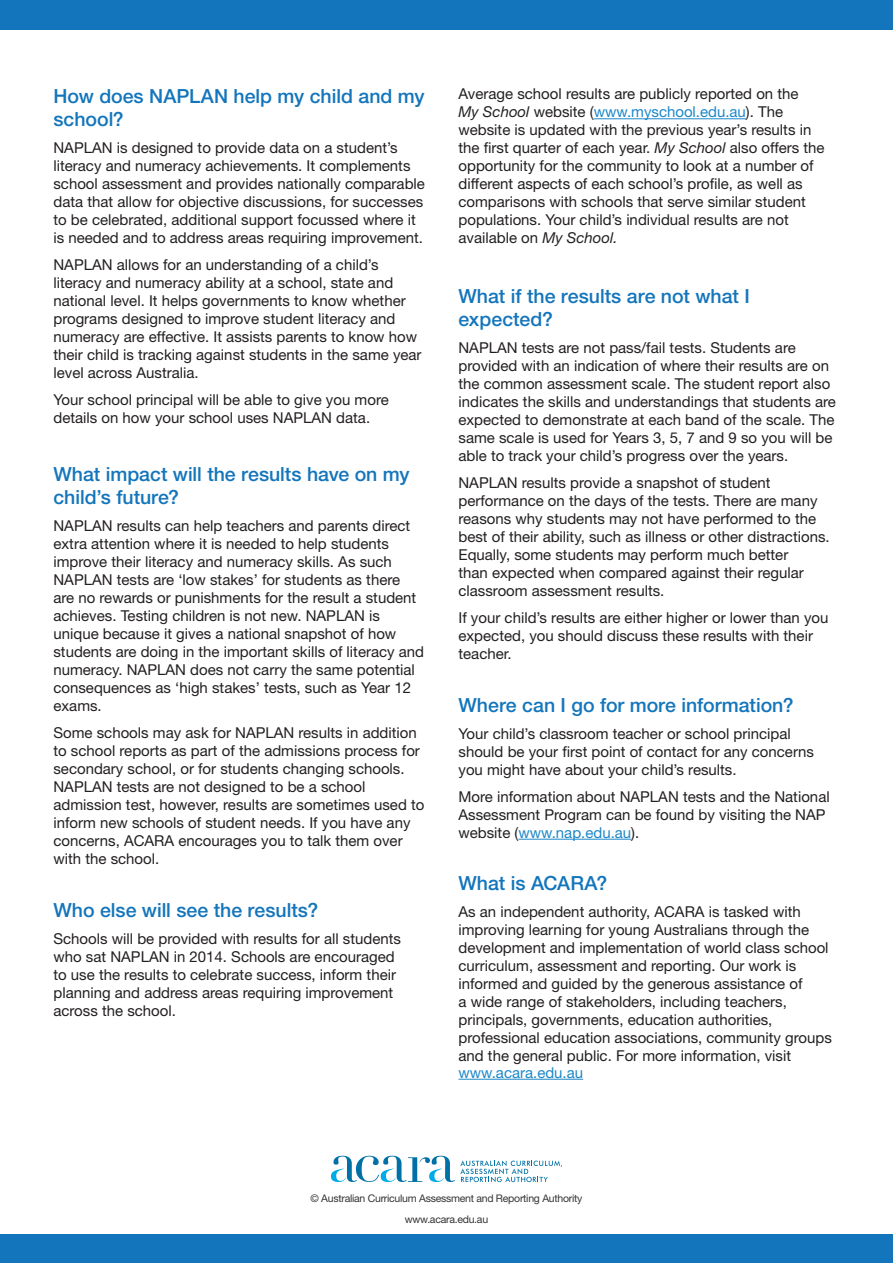
<style>
.page{position:relative;width:893px;height:1263px;background:#fff}
.page>*{position:absolute;margin:0;border:0;box-sizing:border-box;transform-origin:0 0}
.t1{font:500 19.5px/23.4px "Helvetica Neue LT Std";color:#1375bb}
.t2{font:15px/18px "Helvetica Neue LT Std";color:#231f20}
.t3{font:15px "Helvetica Neue LT Std";color:#1c87c8}
.t4{font:10.5px "Helvetica Neue LT Std";letter-spacing:-.025em;color:#333434}
.s1{font-style:italic}
.s2{color:#1c87c8}
</style>
<div class="page">
<div style="left:0;top:0;width:893px;height:30px;background:#1375bb"></div>
<div style="left:0;top:1234px;width:893px;height:29px;background:#1375bb"></div>
<hr style="left:594px;top:118px;width:152px;height:1px;background:#1c87c8">
<hr style="left:518px;top:839px;width:113px;height:1px;background:#1c87c8">
<hr style="left:458px;top:1079px;width:125px;height:1px;background:#1c87c8">
<svg style="left:331px;top:1156px;width:231px;height:26px"></svg>
<p class="t1" style="left:53px;top:84px;width:373px">How does NAPLAN help my child and my school?</p>
<p class="t2" style="left:53px;top:138px;width:373px">NAPLAN is designed to provide data on a student’s literacy and numeracy achievements. It complements school assessment and provides nationally comparable data that allow for objective discussions, for successes to be celebrated, additional support focussed where it is needed and to address areas requiring improvement.</p>
<p class="t2" style="left:53px;top:255px;width:370px">NAPLAN allows for an understanding of a child’s literacy and numeracy ability at a school, state and national level. It helps governments to know whether programs designed to improve student literacy and numeracy are effective. It assists parents to know how their child is tracking against students in the same year level across Australia.</p>
<p class="t2" style="left:53px;top:390px;width:337px">Your school principal will be able to give you more details on how your school uses NAPLAN data.</p>
<p class="t1" style="left:53px;top:462px;width:358px">What impact will the results have on my child’s future?</p>
<p class="t2" style="left:53px;top:517px;width:372px">NAPLAN results can help teachers and parents direct extra attention where it is needed to help students improve their literacy and numeracy skills. As such NAPLAN tests are ‘low stakes’ for students as there are no rewards or punishments for the result a student achieves. Testing children is not new. NAPLAN is unique because it gives a national snapshot of how students are doing in the important skills of literacy and numeracy. NAPLAN does not carry the same potential consequences as ‘high stakes’ tests, such as Year 12 exams.</p>
<p class="t2" style="left:53px;top:724px;width:372px">Some schools may ask for NAPLAN results in addition to school reports as part of the admissions process for secondary school, or for students changing schools.<br>NAPLAN tests are not designed to be a school admission test, however, results are sometimes used to inform new schools of student needs. If you have any concerns, ACARA encourages you to talk them over with the school.</p>
<p class="t1" style="left:53px;top:898px;width:266px">Who else will see the results?</p>
<p class="t2" style="left:53px;top:929px;width:349px">Schools will be provided with results for all students who sat NAPLAN in 2014. Schools are encouraged to use the results to celebrate success, inform their planning and address areas requiring improvement across the school.</p>
<p class="t2" style="left:458px;top:85px;width:368px">Average school results are publicly reported on the<br><span class="s1">My School</span> website (<span class="s2">www.myschool.edu.au</span>). The website is updated with the previous year’s results in the first quarter of each year. <span class="s1">My School</span> also offers the opportunity for the community to look at a number of different aspects of each school’s profile, as well as comparisons with schools that serve similar student populations. Your child’s individual results are not available on <span class="s1">My School.</span></p>
<p class="t1" style="left:458px;top:284px;width:293px">What if the results are not what I expected?</p>
<p class="t2" style="left:458px;top:339px;width:379px">NAPLAN tests are not pass/fail tests. Students are provided with an indication of where their results are on the common assessment scale. The student report also indicates the skills and understandings that students are expected to demonstrate at each band of the scale. The same scale is used for Years 3, 5, 7 and 9 so you will be able to track your child’s progress over the years.</p>
<p class="t2" style="left:458px;top:474px;width:373px">NAPLAN results provide a snapshot of student performance on the days of the tests. There are many reasons why students may not have performed to the best of their ability, such as illness or other distractions.<br>Equally, some students may perform much better<br>than expected when compared against their regular classroom assessment results.</p>
<p class="t2" style="left:458px;top:609px;width:372px">If your child’s results are either higher or lower than you expected, you should discuss these results with their teacher.</p>
<p class="t1" style="left:458px;top:693px;width:337px">Where can I go for more information?</p>
<p class="t2" style="left:458px;top:724px;width:357px">Your child’s classroom teacher or school principal should be your first point of contact for any concerns you might have about your child’s results.</p>
<p class="t2" style="left:458px;top:787px;width:373px">More information about NAPLAN tests and the National<br>Assessment Program can be found by visiting the NAP website (<span class="s2">www.nap.edu.au</span>).</p>
<p class="t1" style="left:458px;top:871px;width:150px">What is ACARA?</p>
<p class="t2" style="left:458px;top:903px;width:375px">As an independent authority, ACARA is tasked with improving learning for young Australians through the development and implementation of world class school curriculum, assessment and reporting. Our work is informed and guided by the generous assistance of<br>a wide range of stakeholders, including teachers, principals, governments, education authorities, professional education associations, community groups and the general public. For more information, visit</p>
<p class="t3" style="left:458px;top:1063px;width:126px">www.acara.edu.au</p>
<p class="t4" style="left:310px;top:1192px;width:273px">© Australian Curriculum Assessment and Reporting Authority</p>
<p class="t4" style="left:405px;top:1213px;width:85px">www.acara.edu.au</p>
</div>
